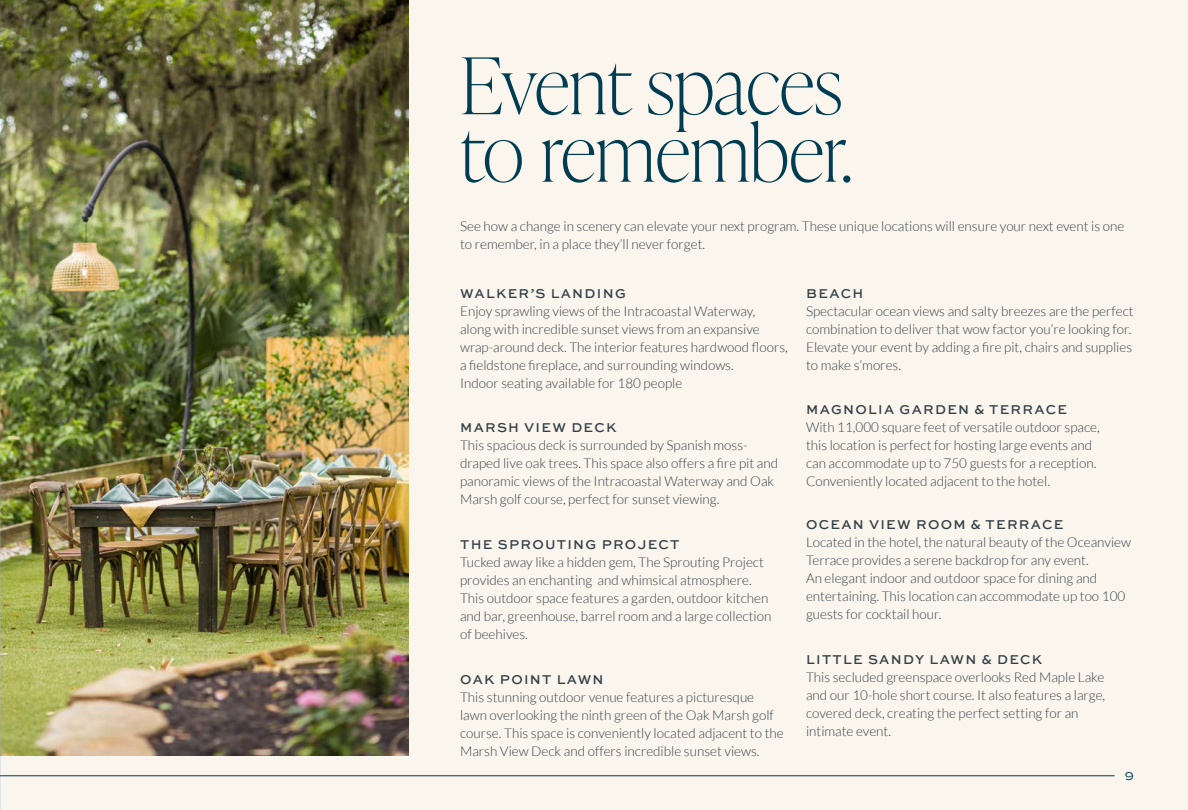
<style>
.page{position:relative;width:1188px;height:810px;background:#faf5ed}
.page>*{position:absolute;margin:0;border:0;box-sizing:border-box;transform-origin:0 0}
.Headline{font:100 78px/67.5px "Ivy Presto Display";color:#003d52}
.Subhead{font:300 13.5px/18px "Lato";color:#334047}
.t1{font:12px "Sweet Sans Pro";color:#003d52}
.s1{font-family:"Sweet Sans Pro";font-weight:500}
</style>
<div class="page">
<img style="left:0;top:0;width:408px;height:756px">
<img style="left:0;top:476px;width:1px;height:334px">
<hr style="left:0;top:775px;width:1115px;height:1px;background:#083d51">
<p class="Headline" style="left:460px;top:48px;width:394px">Event spaces to remember.</p>
<p class="Subhead" style="left:460px;top:217px;width:666px">See how a change in scenery can elevate your next program. These unique locations will ensure your next event is one to remember, in a place they’ll never forget.</p>
<p class="Subhead" style="left:460px;top:284px;width:329px"><span class="s1">WALKER’S LANDING<br></span>Enjoy sprawling views of the Intracoastal Waterway, along with incredible sunset views from an expansive wrap-around deck. The interior features hardwood floors, a fieldstone fireplace, and surrounding windows.<br>Indoor seating available for 180 people</p>
<p class="Subhead" style="left:460px;top:418px;width:320px"><span class="s1">MARSH VIEW DECK<br></span>This spacious deck is surrounded by Spanish moss&shy;draped live oak trees. This space also offers a fire pit and panoramic views of the Intracoastal Waterway and Oak Marsh golf course, perfect for sunset viewing.</p>
<p class="Subhead" style="left:460px;top:535px;width:313px"><span class="s1">THE SPROUTING PROJECT<br></span>Tucked away like a hidden gem, The Sprouting Project provides an enchanting and whimsical atmosphere.<br>This outdoor space features a garden, outdoor kitchen and bar, greenhouse, barrel room and a large collection of beehives.</p>
<p class="Subhead" style="left:460px;top:670px;width:325px"><span class="s1">OAK POINT LAWN<br></span>This stunning outdoor venue features a picturesque lawn overlooking the ninth green of the Oak Marsh golf course. This space is conveniently located adjacent to the Marsh View Deck and offers incredible sunset views.</p>
<p class="Subhead" style="left:806px;top:284px;width:329px"><span class="s1">BEACH<br></span>Spectacular ocean views and salty breezes are the perfect combination to deliver that wow factor you’re looking for.<br>Elevate your event by adding a fire pit, chairs and supplies to make s’mores.</p>
<p class="Subhead" style="left:806px;top:400px;width:295px"><span class="s1">MAGNOLIA GARDEN &amp; TERRACE<br></span>With 11,000 square feet of versatile outdoor space, this location is perfect for hosting large events and can accommodate up to 750 guests for a reception.<br>Conveniently located adjacent to the hotel.</p>
<p class="Subhead" style="left:806px;top:515px;width:327px"><span class="s1">OCEAN VIEW ROOM &amp; TERRACE<br></span>Located in the hotel, the natural beauty of the Oceanview Terrace provides a serene backdrop for any event.<br>An elegant indoor and outdoor space for dining and entertaining. This location can accommodate up too 100 guests for cocktail hour.</p>
<p class="Subhead" style="left:806px;top:650px;width:301px"><span class="s1">LITTLE SANDY LAWN &amp; DECK<br></span>This secluded greenspace overlooks Red Maple Lake and our 10-hole short course. It also features a large, covered deck, creating the perfect setting for an intimate event.</p>
<p class="t1" style="left:1125px;top:767px;width:11px">9</p>
</div>
